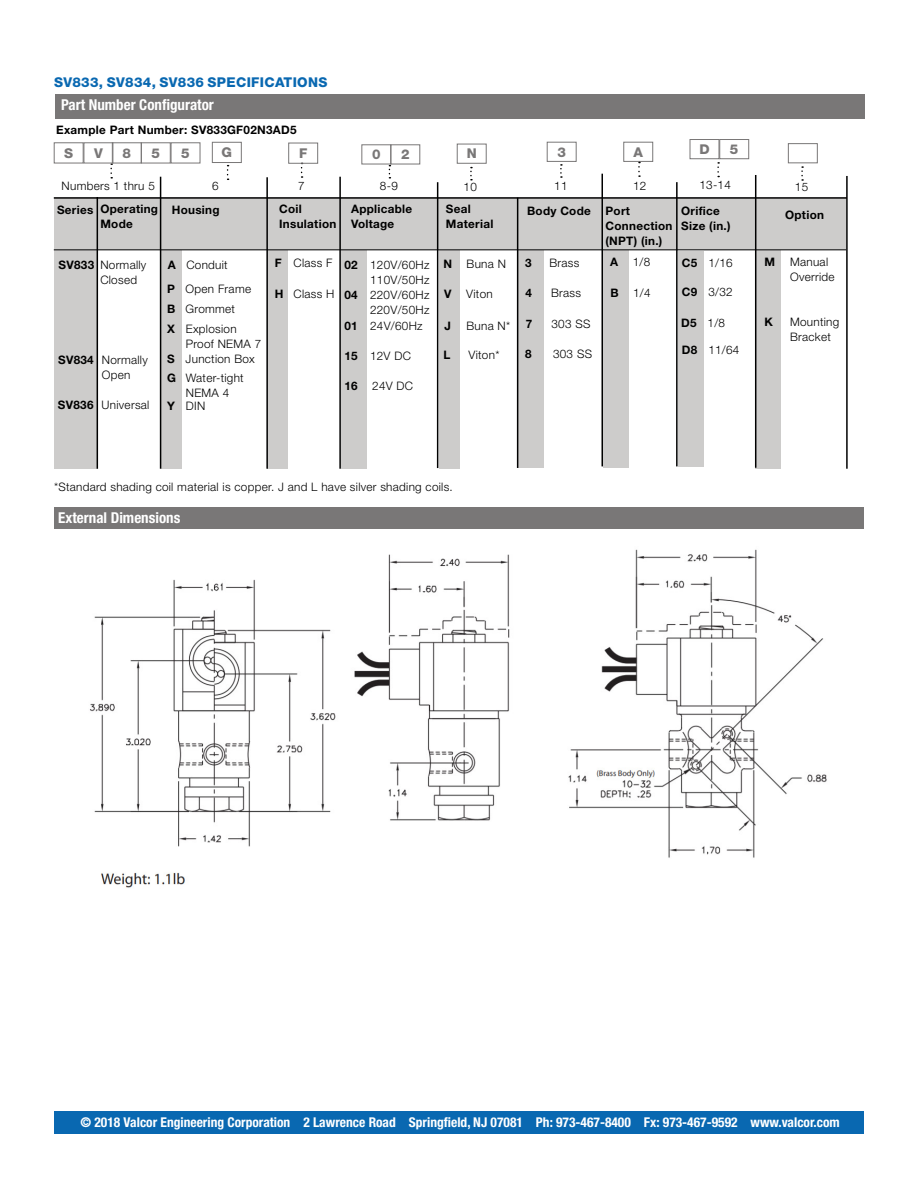
<style>
.page{position:relative;width:918px;height:1188px;background:#fff}
.page>*{position:absolute;margin:0;border:0;box-sizing:border-box;transform-origin:0 0}
.t1{font:700 condensed 15px "Helvetica Neue LT Std";color:#fff}
.t2{font:700 condensed 13.5px "Helvetica Neue LT Std";color:#fff}
.t3{font:800 13.5px "Helvetica Neue LT Std";letter-spacing:.025em;color:#0968b1}
.t4{font:800 13.5px "Helvetica Neue LT Std";color:#797777}
.t5{font:300 11.7px/15px "Helvetica Neue LT Std";letter-spacing:.025em;color:#000}
.t6{font:700 11.7px/15px "Helvetica Neue LT Std";letter-spacing:.025em;color:#000}
.s1{font-weight:700}
</style>
<div class="page">
<div style="left:518px;top:249px;width:26px;height:218px;background:#cdcccb"></div>
<div style="left:755px;top:244px;width:25px;height:225px;background:#cdcccb"></div>
<div style="left:603px;top:249px;width:25px;height:219px;background:#cdcccb"></div>
<div style="left:439px;top:249px;width:21px;height:220px;background:#cdcccb"></div>
<div style="left:341px;top:245px;width:25px;height:224px;background:#cdcccb"></div>
<div style="left:267px;top:246px;width:21px;height:223px;background:#cdcccb"></div>
<div style="left:161px;top:248px;width:20px;height:221px;background:#cdcccb"></div>
<div style="left:55px;top:247px;width:43px;height:222px;background:#cdcccb"></div>
<div style="left:54px;top:1112px;width:810px;height:22px;background:#0968b1"></div>
<div style="left:55px;top:94px;width:810px;height:25px;background:#797777"></div>
<div style="left:55px;top:198px;width:791px;height:52px;background:#cdcccb"></div>
<hr style="left:54px;top:197px;width:793px;height:2px;background:#000">
<hr style="left:97px;top:197px;width:1px;height:272px;background:#000">
<hr style="left:160px;top:177px;width:1px;height:292px;background:#000">
<hr style="left:266px;top:177px;width:2px;height:292px;background:#000">
<hr style="left:339px;top:177px;width:2px;height:292px;background:#000">
<hr style="left:437px;top:182px;width:1px;height:286px;background:#000">
<hr style="left:602px;top:174px;width:1px;height:292px;background:#000">
<hr style="left:755px;top:175px;width:1px;height:293px;background:#000">
<hr style="left:846px;top:176px;width:2px;height:293px;background:#000">
<svg style="left:110px;top:163px;width:2px;height:16px"></svg>
<div style="left:54px;top:142px;width:30px;height:21px;border:1px solid #797777"></div>
<div style="left:84px;top:142px;width:29px;height:21px;border:1px solid #797777"></div>
<div style="left:112px;top:142px;width:30px;height:21px;border:1px solid #797777"></div>
<div style="left:141px;top:142px;width:30px;height:21px;border:1px solid #797777"></div>
<svg style="left:227px;top:165px;width:2px;height:15px"></svg>
<div style="left:212px;top:142px;width:30px;height:21px;border:1px solid #797777"></div>
<svg style="left:301px;top:164px;width:2px;height:14px"></svg>
<div style="left:288px;top:143px;width:30px;height:21px;border:1px solid #797777"></div>
<div style="left:361px;top:144px;width:30px;height:20px;border:1px solid #797777"></div>
<svg style="left:560px;top:164px;width:2px;height:14px"></svg>
<div style="left:457px;top:144px;width:30px;height:20px;border:1px solid #797777"></div>
<svg style="left:717px;top:162px;width:2px;height:15px"></svg>
<div style="left:623px;top:142px;width:30px;height:20px;border:1px solid #797777"></div>
<svg style="left:801px;top:166px;width:2px;height:15px"></svg>
<div style="left:690px;top:139px;width:29px;height:20px;border:1px solid #797777"></div>
<div style="left:788px;top:143px;width:30px;height:20px;border:1px solid #797777"></div>
<hr style="left:54px;top:249px;width:792px;height:1px;background:#000">
<div style="left:171px;top:142px;width:29px;height:21px;border:1px solid #797777"></div>
<div style="left:390px;top:144px;width:30px;height:20px;border:1px solid #797777"></div>
<div style="left:547px;top:142px;width:30px;height:20px;border:1px solid #797777"></div>
<div style="left:719px;top:139px;width:30px;height:20px;border:1px solid #797777"></div>
<div style="left:54px;top:507px;width:810px;height:22px;background:#797777"></div>
<hr style="left:517px;top:198px;width:1px;height:270px;background:#000">
<div style="left:678px;top:251px;width:26px;height:215px;background:#cdcccb"></div>
<hr style="left:676px;top:182px;width:2px;height:284px;background:#000">
<svg style="left:638px;top:162px;width:2px;height:15px"></svg>
<svg style="left:470px;top:167px;width:2px;height:13px"></svg>
<img style="left:89px;top:549px;width:738px;height:339px">
<p class="t3" style="left:54px;top:75px;width:275px">SV833, SV834, SV836 SPECIFICATIONS</p>
<p class="t1" style="left:61px;top:96px;width:154px">Part Number Configurator</p>
<p class="t6" style="left:56px;top:122px;width:242px">Example Part Number: SV833GF02N3AD5</p>
<p class="t4" style="left:181px;top:145px;width:10px">5</p>
<p class="t4" style="left:64px;top:145px;width:11px">S</p>
<p class="t4" style="left:94px;top:145px;width:10px">V</p>
<p class="t4" style="left:123px;top:145px;width:10px">8</p>
<p class="t4" style="left:152px;top:145px;width:10px">5</p>
<p class="t4" style="left:222px;top:144px;width:12px">G</p>
<p class="t4" style="left:299px;top:145px;width:10px">F</p>
<p class="t4" style="left:372px;top:146px;width:10px">0</p>
<p class="t4" style="left:467px;top:146px;width:12px">N</p>
<p class="t4" style="left:633px;top:144px;width:11px">A</p>
<p class="t4" style="left:699px;top:141px;width:12px">D</p>
<p class="t4" style="left:401px;top:146px;width:10px">2</p>
<p class="t4" style="left:557px;top:144px;width:10px">3</p>
<p class="t4" style="left:730px;top:141px;width:10px">5</p>
<p class="t5" style="left:554px;top:178px;width:15px">11</p>
<p class="t5" style="left:699px;top:177px;width:33px">13-14</p>
<p class="t5" style="left:62px;top:178px;width:95px">Numbers 1 thru 5</p>
<p class="t5" style="left:212px;top:178px;width:8px">6</p>
<p class="t5" style="left:298px;top:178px;width:8px">7</p>
<p class="t5" style="left:380px;top:178px;width:19px">8-9</p>
<p class="t5" style="left:464px;top:179px;width:15px">10</p>
<p class="t5" style="left:633px;top:178px;width:15px">12</p>
<p class="t5" style="left:795px;top:179px;width:15px">15</p>
<p class="t6" style="left:100px;top:201px;width:59px;text-indent:-43px">Series Operating<br>Mode</p>
<p class="t6" style="left:172px;top:202px;width:49px">Housing</p>
<p class="t6" style="left:279px;top:201px;width:59px">Coil<br>Insulation</p>
<p class="t6" style="left:351px;top:201px;width:63px">Applicable<br>Voltage</p>
<p class="t6" style="left:446px;top:201px;width:49px">Seal<br>Material</p>
<p class="t6" style="left:681px;top:203px;width:51px">Orifice<br>Size (in.)</p>
<p class="t6" style="left:785px;top:207px;width:40px">Option</p>
<p class="t5" style="left:100px;top:257px;width:48px">Normally<br>Closed</p>
<p class="t5" style="left:167px;top:252px;width:86px;line-height:24px"><span class="s1">A</span> Conduit<br><span class="s1">P</span> Open Frame</p>
<p class="t5" style="left:275px;top:257px;width:156px;text-align:right"><sup>F</sup> Class F <span class="s1">02</span> 120V/60Hz<br>110V/50Hz</p>
<p class="t5" style="left:444px;top:256px;width:64px"><span class="s1">N</span> Buna N</p>
<p class="t6" style="left:764px;top:314px;width:10px">K</p>
<p class="t5" style="left:790px;top:314px;width:51px">Mounting<br>Bracket</p>
<p class="t6" style="left:527px;top:203px;width:65px">Body Code</p>
<p class="t6" style="left:605px;top:203px;width:68px">Port<br>Connection (NPT) (in.)</p>
<p class="t5" style="left:610px;top:254px;width:41px"><span class="s1">A</span> 1/8</p>
<p class="t6" style="left:764px;top:254px;width:12px">M</p>
<p class="t5" style="left:790px;top:254px;width:46px">Manual<br>Override</p>
<p class="t5" style="left:682px;top:255px;width:52px"><span class="s1">C5</span> 1/16</p>
<p class="t6" style="left:525px;top:255px;width:8px">3</p>
<p class="t5" style="left:550px;top:255px;width:31px">Brass</p>
<p class="t6" style="left:526px;top:285px;width:8px">4</p>
<p class="t5" style="left:551px;top:285px;width:31px">Brass</p>
<p class="t6" style="left:526px;top:316px;width:8px">7</p>
<p class="t5" style="left:551px;top:317px;width:40px">303 SS</p>
<p class="t6" style="left:525px;top:346px;width:8px">8</p>
<p class="t5" style="left:553px;top:346px;width:40px">303 SS</p>
<p class="t6" style="left:59px;top:257px;width:37px">SV833</p>
<p class="t5" style="left:682px;top:284px;width:52px"><span class="s1">C9</span> 3/32</p>
<p class="t5" style="left:610px;top:285px;width:42px"><span class="s1">B</span> 1/4</p>
<p class="t5" style="left:275px;top:286px;width:61px"><span class="s1">H</span> Class H</p>
<p class="t6" style="left:444px;top:286px;width:9px">V</p>
<p class="t5" style="left:466px;top:286px;width:28px">Viton</p>
<p class="t6" style="left:444px;top:318px;width:8px">J</p>
<p class="t5" style="left:466px;top:318px;width:45px">Buna N*</p>
<p class="t5" style="left:344px;top:288px;width:86px"><span class="s1">04</span> 220V/60Hz</p>
<p class="t5" style="left:370px;top:303px;width:61px">220V/50Hz</p>
<p class="t5" style="left:344px;top:318px;width:80px"><span class="s1">01</span> 24V/60Hz</p>
<p class="t5" style="left:344px;top:348px;width:68px"><span class="s1">15</span> 12V DC</p>
<p class="t5" style="left:344px;top:378px;width:70px"><span class="s1">16</span> 24V DC</p>
<p class="t5" style="left:167px;top:299px;width:71px;line-height:20.2px"><span class="s1">B</span> Grommet<br><span class="s1">X</span> Explosion</p>
<p class="t5" style="left:167px;top:337px;width:96px;text-indent:19px">Proof NEMA 7<br><span class="s1">S</span> Junction Box</p>
<p class="t5" style="left:167px;top:370px;width:78px;text-align:center"><span class="s1">G</span> Water-tight<br>NEMA 4</p>
<p class="t5" style="left:167px;top:398px;width:39px"><span class="s1">Y</span> DIN</p>
<p class="t5" style="left:681px;top:315px;width:45px"><span class="s1">D5</span> 1/8</p>
<p class="t5" style="left:682px;top:342px;width:59px"><span class="s1">D8</span> 11/64</p>
<p class="t6" style="left:444px;top:347px;width:8px">L</p>
<p class="t5" style="left:468px;top:347px;width:33px">Viton*</p>
<p class="t5" style="left:102px;top:353px;width:48px;text-indent:-44px"><span class="s1">SV834</span> Normally<br>Open</p>
<p class="t5" style="left:58px;top:397px;width:93px"><span class="s1">SV836</span> Universal</p>
<p class="t5" style="left:54px;top:479px;width:400px">*Standard shading coil material is copper. J and L have silver shading coils.</p>
<p class="t1" style="left:58px;top:509px;width:124px">External Dimensions</p>
<p class="t2" style="left:80px;top:1114px;width:761px">© 2018 Valcor Engineering Corporation 2 Lawrence Road Springfield, NJ 07081 Ph: 973-467-8400 Fx: 973-467-9592 www.valcor.com</p>
</div>
